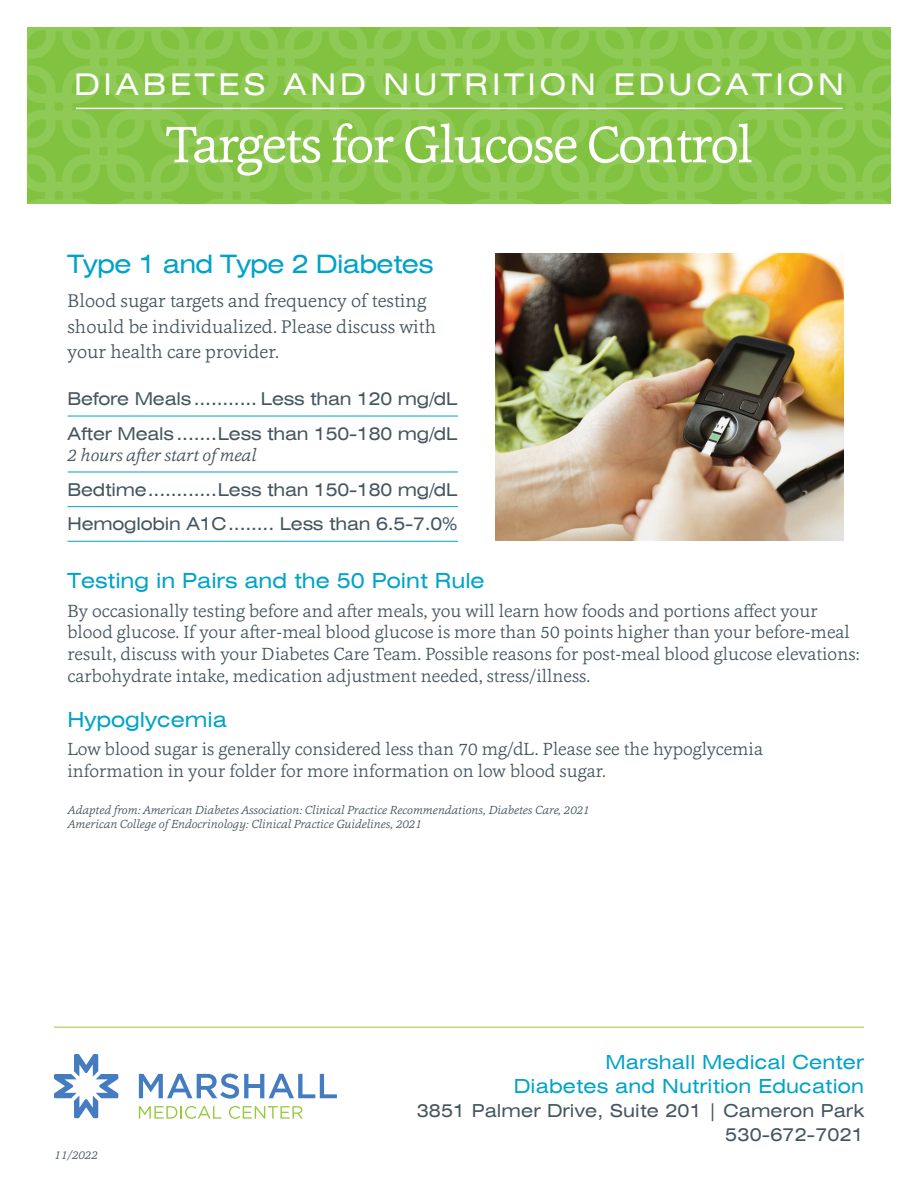
<style>
.page{position:relative;width:918px;height:1188px;background:#fff}
.page>*{position:absolute;margin:0;border:0;box-sizing:border-box;transform-origin:0 0}
.t1{font:52.5px "Cassia";letter-spacing:-.03em;color:#fff}
.t2{font:expanded 30px "Swiss 721 BT";letter-spacing:.13em;color:#fff}
.t3{font:expanded 25.5px "Swiss 721 BT";letter-spacing:-.025em;color:#00a3c7}
.t4{font:expanded 21px "Swiss 721 BT";color:#00a3c7}
.t5{font:expanded 19.5px/24px "Swiss 721 BT";letter-spacing:.01em;color:#00a3c7;text-align:right}
.t6{font:300 18.75px/25.5px "Cassia";color:#45555f}
.t7{font:300 18px/21.6px "Cassia";color:#45555f}
.t8{font:expanded 18px/24px "Swiss 721 BT";letter-spacing:.01em;color:#45555f;text-align:right}
.t9{font:expanded 17.7px/34.7px "Swiss 721 BT";letter-spacing:-.01em;color:#45555f}
.t10{font:italic 300 17.7px "Cassia";letter-spacing:-.01em;color:#45555f}
.t11{font:italic 300 12px/14.4px "Cassia";color:#45555f}
</style>
<div class="page">
<svg style="left:27px;top:27px;width:864px;height:176px;background:#88c64b"></svg>
<svg style="left:139px;top:1106px;width:82px;height:13px"></svg>
<svg style="left:229px;top:1106px;width:74px;height:13px"></svg>
<svg style="left:139px;top:1074px;width:198px;height:25px"></svg>
<svg style="left:54px;top:1054px;width:64px;height:64px"></svg>
<hr style="left:54px;top:1027px;width:810px;height:1px;background:#97c93c">
<hr style="left:76px;top:108px;width:767px;height:1px;background:#fff">
<hr style="left:68px;top:416px;width:390px;height:1px;background:#00a3c7">
<hr style="left:68px;top:472px;width:390px;height:1px;background:#00a3c7">
<hr style="left:68px;top:506px;width:390px;height:1px;background:#00a3c7">
<hr style="left:68px;top:541px;width:390px;height:1px;background:#00a3c7">
<img style="left:496px;top:253px;width:348px;height:288px">
<h2 class="t2" style="left:74px;top:66px;width:771px">DIABETES AND NUTRITION EDUCATION</h2>
<h1 class="t1" style="left:165px;top:110px;width:590px">Targets for Glucose Control</h1>
<h3 class="t3" style="left:68px;top:248px;width:367px">Type 1 and Type 2 Diabetes</h3>
<p class="t6" style="left:68px;top:288px;width:370px">Blood sugar targets and frequency of testing should be individualized. Please discuss with your health care provider.</p>
<p class="t9" style="left:68px;top:381px;width:391px">Before Meals ........... Less than 120 mg/dL<br>After Meals .......Less than 150-180 mg/dL</p>
<p class="t10" style="left:68px;top:443px;width:190px">2 hours after start of meal</p>
<p class="t9" style="left:68px;top:472px;width:391px">Bedtime............Less than 150-180 mg/dL<br>Hemoglobin A1C........ Less than 6.5-7.0%</p>
<p class="t4" style="left:68px;top:568px;width:419px">Testing in Pairs and the 50 Point Rule</p>
<p class="t7" style="left:68px;top:599px;width:794px">By occasionally testing before and after meals, you will learn how foods and portions affect your blood glucose. If your after-meal blood glucose is more than 50 points higher than your before-meal result, discuss with your Diabetes Care Team. Possible reasons for post-meal blood glucose elevations: carbohydrate intake, medication adjustment needed, stress/illness.</p>
<p class="t4" style="left:68px;top:707px;width:161px">Hypoglycemia</p>
<p class="t7" style="left:68px;top:738px;width:697px">Low blood sugar is generally considered less than 70 mg/dL. Please see the hypoglycemia information in your folder for more information on low blood sugar.</p>
<p class="t11" style="left:68px;top:803px;width:524px">Adapted from: American Diabetes Association: Clinical Practice Recommendations, Diabetes Care, 2021<br>American College of Endocrinology: Clinical Practice Guidelines, 2021</p>
<p class="t11" style="left:55px;top:1147px;width:45px">11/2022</p>
<p class="t5" style="left:514px;top:1050px;width:352px">Marshall Medical Center<br>Diabetes and Nutrition Education</p>
<p class="t8" style="left:417px;top:1098px;width:449px">3851 Palmer Drive, Suite 201 | Cameron Park<br>530-672-7021</p>
</div>
